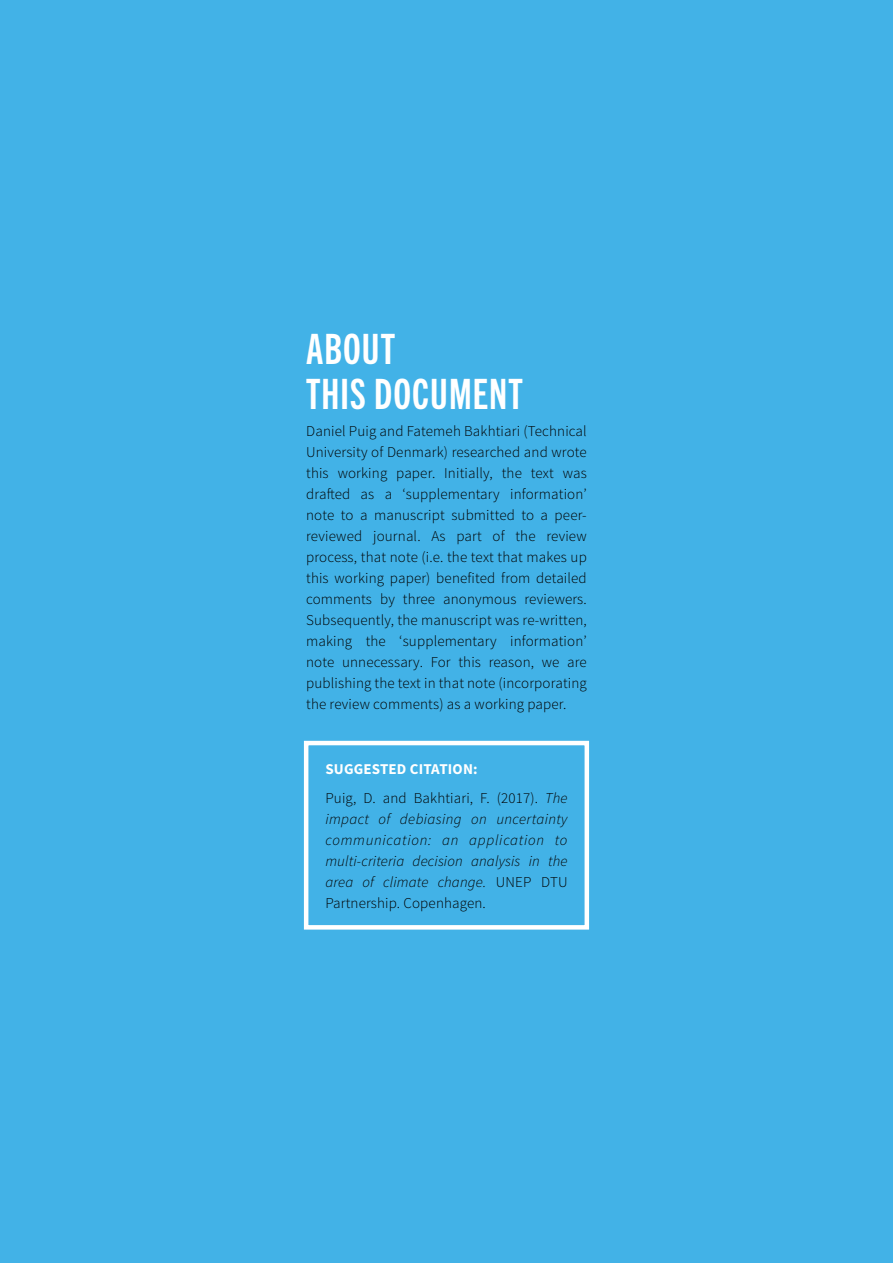
<style>
.page{position:relative;width:893px;height:1263px;background:#42b2e7}
.page>*{position:absolute;margin:0;border:0;box-sizing:border-box;transform-origin:0 0}
.t1{font:42px/45px "Trade Gothic Next LT Pro Bd Cm";letter-spacing:.025em;color:#fff}
.t2{font:300 15px/21px "Source Sans Pro";letter-spacing:.01em;color:#000;text-align:justify}
.t3{font:italic 300 15px/21px "Source Sans Pro";letter-spacing:.01em;color:#000;text-align:justify}
.s1{font-weight:700;color:#fff}
.s2{font-style:italic}
.s3{font-style:normal}
</style>
<div class="page">
<div style="left:304px;top:741px;width:285px;height:188px;border:4px solid #fff"></div>
<h1 class="t1" style="left:306px;top:323px;width:218px">ABOUT<br>THIS DOCUMENT</h1>
<p class="t2" style="left:306px;top:421px;width:282px">Daniel Puig and Fatemeh Bakhtiari (Technical University of Denmark) researched and wrote this working paper. Initially, the text was drafted as a ‘supplementary information’ note to a manuscript submitted to a peer&shy;reviewed journal. As part of the review process, that note (i.e. the text that makes up this working paper) benefited from detailed comments by three anonymous reviewers.<br>Subsequently, the manuscript was re-written, making the ‘supplementary information’ note unnecessary. For this reason, we are publishing the text in that note (incorporating the review comments) as a working paper.</p>
<p class="t2" style="left:325px;top:754px;width:244px;line-height:29.5px"><span class="s1">SUGGESTED CITATION:<br></span>Puig, D. and Bakhtiari, F. (2017). <span class="s2">The</span></p>
<p class="t3" style="left:325px;top:809px;width:244px">impact of debiasing on uncertainty communication: an application to multi‑criteria decision analysis in the area of climate change. <span class="s3">UNEP DTU Partnership. Copenhagen.</span></p>
</div>
